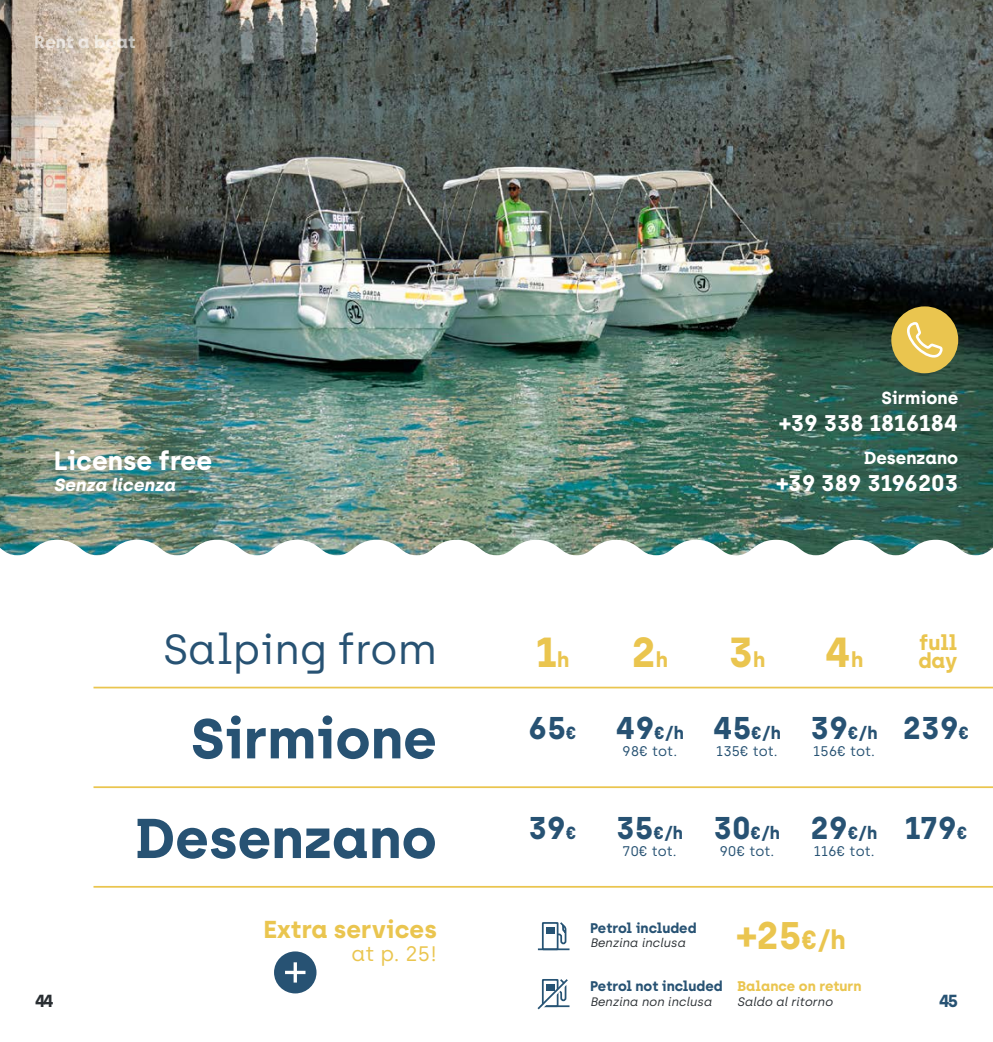
<style>
.page{position:relative;width:993px;height:1042px;background:#fff}
.page>*{position:absolute;margin:0;border:0;box-sizing:border-box;transform-origin:0 0}
.t1{font:700 56px/99.6px "Archia";color:#275273;text-align:right}
.t2{font:42px "Archia";color:#275273}
.t3{font:700 42px "Archia";color:#eac54f}
.t4{font:700 38.5px "Archia";color:#eac54f}
.t5{font:700 31.5px "Archia";color:#275273}
.t6{font:700 26.25px "Archia";color:#fff}
.t7{font:700 24.5px "Archia";color:#eac54f}
.t8{font:700 22.75px "Archia";color:#fff}
.t9{font:21px "Archia";color:#eac54f}
.t10{font:700 21px/18.2px "Archia";color:#eac54f}
.t11{font:700 17.5px "Archia";color:#275273}
.t12{font:700 17.5px "Archia";color:#fff}
.t13{font:italic 700 17.5px "Silka";color:#fff}
.t14{font:700 17.5px "Archia";color:#2a2f33}
.t15{font:14px "Archia";color:#275273}
.t16{font:700 14px "Archia";color:#275273}
.t17{font:700 14px "Archia";color:#eac54f}
.t18{font:italic 12.25px "Silka";color:#2a2f33}
.s1{font-size:21px}
.s2{font-size:17.5px}
.s3{font-size:31.5px}
.s4{font-size:26.25px}
</style>
<div class="page">
<img style="left:0;top:0;width:992px;height:540px">
<img style="left:0;top:540px;width:992px;height:16px">
<svg style="left:274px;top:951px;width:42px;height:42px"></svg>
<hr style="left:93px;top:687px;width:899px;height:1px;background:#eac54f">
<hr style="left:93px;top:786px;width:899px;height:2px;background:#eac54f">
<hr style="left:93px;top:886px;width:899px;height:1px;background:#eac54f">
<div style="left:541px;top:922px;width:17px;height:28px;border:2px solid #265374"></div>
<hr style="left:537px;top:948px;width:32px;height:2px;background:#265374">
<div style="left:545px;top:927px;width:9px;height:6px;background:#265374"></div>
<svg style="left:555px;top:922px;width:12px;height:23px"></svg>
<svg style="left:537px;top:979px;width:33px;height:31px"></svg>
<div style="left:891px;top:306px;width:66px;height:67px;background:#eac54f;border-radius:50%"></div>
<svg style="left:906px;top:308px;width:37px;height:50px"></svg>
<p class="t12" style="left:35px;top:31px;width:103px">Rent a boat</p>
<h3 class="t6" style="left:54px;top:445px;width:160px">License free</h3>
<p class="t13" style="left:54px;top:475px;width:123px">Senza licenza</p>
<h2 class="t2" style="left:163px;top:624px;width:275px">Salping from</h2>
<h1 class="t1" style="left:134px;top:688px;width:304px">Sirmione<br>Desenzano</h1>
<p class="t12" style="left:881px;top:387px;width:78px">Sirmione</p>
<h3 class="t8" style="left:779px;top:409px;width:180px">+39 338 1816184</h3>
<p class="t12" style="left:863px;top:447px;width:96px">Desenzano</p>
<h3 class="t8" style="left:776px;top:469px;width:183px">+39 389 3196203</h3>
<h2 class="t3" style="left:535px;top:626px;width:35px">1<span class="s1">h</span></h2>
<h2 class="t3" style="left:631px;top:626px;width:38px">2<span class="s1">h</span></h2>
<h2 class="t3" style="left:728px;top:626px;width:39px">3<span class="s1">h</span></h2>
<h2 class="t3" style="left:824px;top:626px;width:40px">4<span class="s1">h</span></h2>
<h3 class="t10" style="left:918px;top:633px;width:41px">full day</h3>
<h3 class="t5" style="left:528px;top:709px;width:50px">65<span class="s2">€</span></h3>
<h3 class="t5" style="left:528px;top:808px;width:50px">39<span class="s2">€</span></h3>
<p class="t11" style="left:615px;top:722px;width:70px"><span class="s3">49</span>€/h</p>
<p class="t15" style="left:622px;top:743px;width:56px">98€ tot.</p>
<p class="t11" style="left:616px;top:822px;width:68px"><span class="s3">35</span>€/h</p>
<p class="t15" style="left:622px;top:842px;width:56px">70€ tot.</p>
<p class="t11" style="left:712px;top:722px;width:70px"><span class="s3">45</span>€/h</p>
<p class="t15" style="left:715px;top:743px;width:63px">135€ tot.</p>
<p class="t11" style="left:713px;top:822px;width:68px"><span class="s3">30</span>€/h</p>
<p class="t15" style="left:719px;top:842px;width:56px">90€ tot.</p>
<p class="t11" style="left:810px;top:722px;width:69px"><span class="s3">39</span>€/h</p>
<p class="t15" style="left:812px;top:743px;width:64px">156€ tot.</p>
<p class="t11" style="left:810px;top:822px;width:68px"><span class="s3">29</span>€/h</p>
<p class="t15" style="left:813px;top:842px;width:63px">116€ tot.</p>
<h3 class="t5" style="left:902px;top:709px;width:68px">239<span class="s2">€</span></h3>
<h3 class="t5" style="left:904px;top:808px;width:64px">179<span class="s2">€</span></h3>
<h3 class="t7" style="left:263px;top:914px;width:175px">Extra services</h3>
<h3 class="t9" style="left:351px;top:941px;width:87px">at p. 25!</h3>
<h3 class="t4" style="left:737px;top:911px;width:110px">+25<span class="s4">€/h</span></h3>
<p class="t16" style="left:589px;top:919px;width:108px">Petrol included</p>
<p class="t18" style="left:589px;top:935px;width:97px">Benzina inclusa</p>
<p class="t16" style="left:589px;top:977px;width:134px">Petrol not included</p>
<p class="t18" style="left:589px;top:994px;width:123px">Benzina non inclusa</p>
<p class="t17" style="left:737px;top:977px;width:126px">Balance on return</p>
<p class="t18" style="left:737px;top:994px;width:97px">Saldo al ritorno</p>
<p class="t14" style="left:35px;top:990px;width:21px">44</p>
<p class="t11" style="left:938px;top:990px;width:21px">45</p>
</div>
